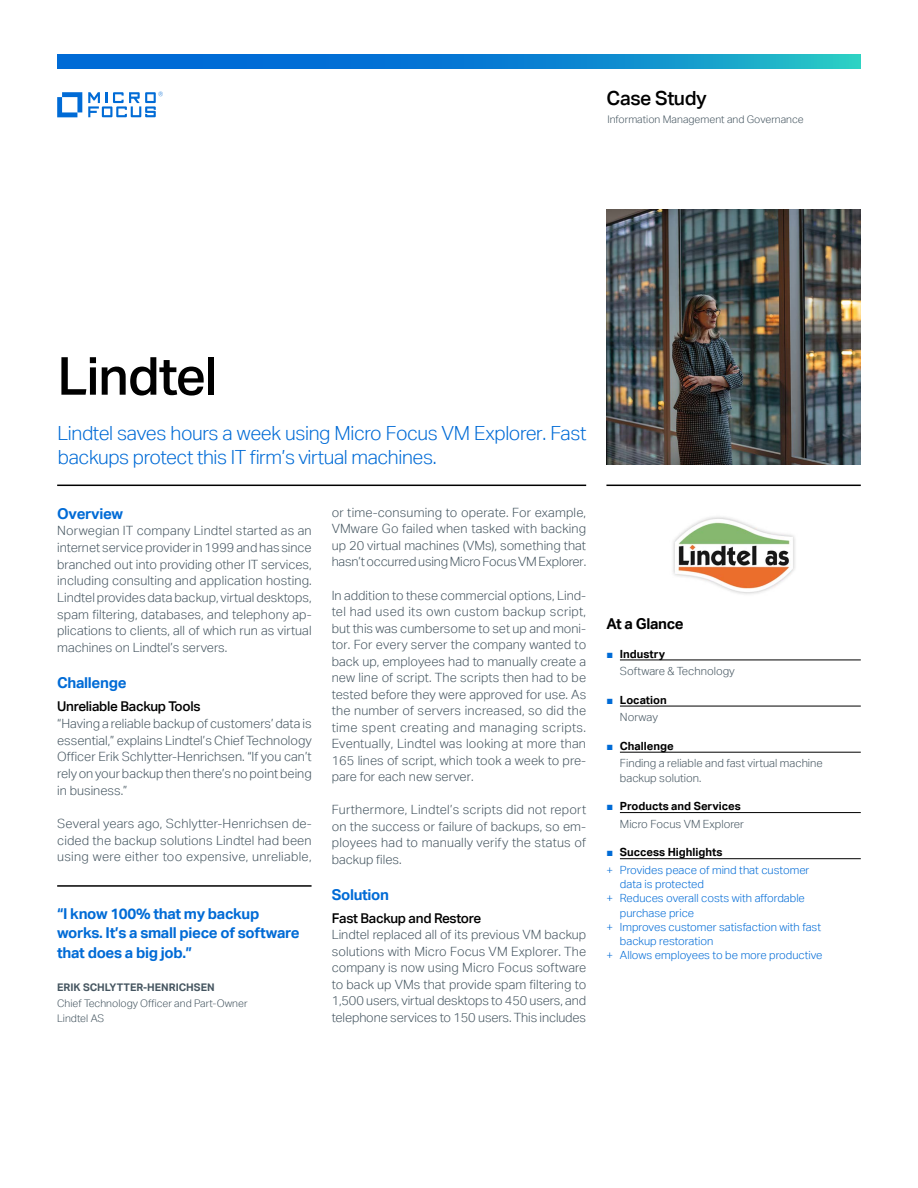
<style>
.page{position:relative;width:918px;height:1188px;background:#fff}
.page>*{position:absolute;margin:0;border:0;box-sizing:border-box;transform-origin:0 0}
.headline_35_38{font:500 52.5px "Aktiv Grotesk";letter-spacing:-.02em;color:#000}
.intro1_13_16-light_b{font:300 19.5px/24px "Aktiv Grotesk";letter-spacing:-.02em;color:#006bd6}
.collateral_name_13_1{font:500 19.5px "Aktiv Grotesk";letter-spacing:-.02em;color:#000}
.pull_quote_10_13-blu{font:700 15px/19.5px "Aktiv Grotesk";letter-spacing:-.02em;color:#006bd6}
.subhead_10_13-blue{font:700 15px "Aktiv Grotesk";letter-spacing:-.02em;color:#006bd6}
.subhead_10_13{font:700 15px "Aktiv Grotesk";letter-spacing:-.02em;color:#000}
.subhead_9_12_medium{font:500 13.5px "Aktiv Grotesk";letter-spacing:-.02em;color:#000}
.body_8_5_11-grey{font:300 12.75px/16.5px "Aktiv Grotesk";color:#455560;text-align:justify}
.t1{font:300 11.25px/14.2px "Aktiv Grotesk";color:#006bd6}
.caption_7_5_9_5_inde{font:300 11.25px/14.2px "Aktiv Grotesk";color:#455560}
.t2{font:700 11.25px "Aktiv Grotesk";color:#000}
.quote_company_7_9_5{font:300 10.5px "Aktiv Grotesk";color:#455560}
.caption_7_9_5-grey{font:300 10.5px "Aktiv Grotesk";color:#455560}
.quote_name_caps_7_11{font:700 10.5px "Aktiv Grotesk";color:#455560}
.s1{font-family:"Arial";font-weight:400;color:#006bd6}
</style>
<div class="page">
<hr style="left:57px;top:485px;width:529px;height:1px;background:#000">
<hr style="left:606px;top:485px;width:255px;height:1px;background:#000">
<img style="left:606px;top:210px;width:255px;height:254px">
<hr style="left:620px;top:660px;width:241px;height:1px;background:#000">
<hr style="left:620px;top:706px;width:241px;height:1px;background:#000">
<hr style="left:620px;top:752px;width:241px;height:1px;background:#000">
<hr style="left:620px;top:812px;width:241px;height:1px;background:#000">
<hr style="left:620px;top:858px;width:241px;height:1px;background:#000">
<img style="left:673px;top:517px;width:122px;height:77px">
<hr style="left:57px;top:885px;width:255px;height:2px;background:#000">
<svg style="left:57px;top:92px;width:25px;height:25px"></svg>
<svg style="left:88px;top:92px;width:75px;height:25px"></svg>
<svg style="left:57px;top:54px;width:804px;height:15px;background:#0b84d1"></svg>
<p class="collateral_name_13_1" style="left:607px;top:86px;width:102px">Case Study</p>
<p class="caption_7_9_5-grey" style="left:607px;top:113px;width:198px">Information Management and Governance</p>
<p class="headline_35_38" style="left:57px;top:344px;width:162px">Lindtel</p>
<p class="intro1_13_16-light_b" style="left:58px;top:421px;width:531px">Lindtel saves hours a week using Micro Focus VM Explorer. Fast backups protect this IT firm’s virtual machines.</p>
<p class="subhead_10_13-blue" style="left:57px;top:504px;width:67px">Overview</p>
<p class="body_8_5_11-grey" style="left:57px;top:522px;width:256px">Norwegian IT company Lindtel started as an internet service provider in 1999 and has since branched out into providing other IT services, including consulting and application hosting.<br>Lindtel provides data backup, virtual desktops, spam filtering, databases, and telephony ap&shy;plications to clients, all of which run as virtual machines on Lindtel’s servers.</p>
<p class="subhead_10_13-blue" style="left:57px;top:674px;width:71px">Challenge</p>
<p class="subhead_9_12_medium" style="left:57px;top:698px;width:145px">Unreliable Backup Tools</p>
<p class="body_8_5_11-grey" style="left:57px;top:715px;width:256px">“Having a reliable backup of customers’ data is essential,” explains Lindtel’s Chief Technology Officer Erik Schlytter-Henrichsen. “If you can’t rely on your backup then there’s no point being in business.”</p>
<p class="body_8_5_11-grey" style="left:57px;top:815px;width:256px">Several years ago, Schlytter-Henrichsen de&shy;cided the backup solutions Lindtel had been using were either too expensive, unreliable,</p>
<p class="pull_quote_10_13-blu" style="left:57px;top:903px;width:244px">“I know 100% that my backup works. It’s a small piece of software that does a big job.”</p>
<p class="quote_name_caps_7_11" style="left:57px;top:981px;width:159px">ERIK SCHLYTTER-HENRICHSEN</p>
<p class="quote_company_7_9_5" style="left:57px;top:998px;width:192px">Chief Technology Officer and Part-Owner</p>
<p class="quote_company_7_9_5" style="left:57px;top:1012px;width:49px">Lindtel AS</p>
<p class="body_8_5_11-grey" style="left:332px;top:504px;width:256px">or time-consuming to operate. For example, VMware Go failed when tasked with backing up 20 virtual machines (VMs), something that hasn’t occurred using Micro Focus VM Explorer.</p>
<p class="body_8_5_11-grey" style="left:332px;top:587px;width:256px">In addition to these commercial options, Lind&shy;tel had used its own custom backup script, but this was cumbersome to set up and moni&shy;tor. For every server the company wanted to back up, employees had to manually create a new line of script. The scripts then had to be tested before they were approved for use. As the number of servers increased, so did the time spent creating and managing scripts.<br>Eventually, Lindtel was looking at more than 165 lines of script, which took a week to pre&shy;pare for each new server.</p>
<p class="body_8_5_11-grey" style="left:332px;top:802px;width:256px">Furthermore, Lindtel’s scripts did not report on the success or failure of backups, so em&shy;ployees had to manually verify the status of backup files.</p>
<p class="subhead_10_13-blue" style="left:332px;top:885px;width:59px">Solution</p>
<p class="subhead_9_12_medium" style="left:332px;top:910px;width:151px">Fast Backup and Restore</p>
<p class="body_8_5_11-grey" style="left:332px;top:926px;width:256px">Lindtel replaced all of its previous VM backup solutions with Micro Focus VM Explorer. The company is now using Micro Focus software to back up VMs that provide spam filtering to 1,500 users, virtual desktops to 450 users, and telephone services to 150 users. This includes</p>
<p class="subhead_10_13" style="left:606px;top:614px;width:79px">At a Glance</p>
<p class="t2" style="left:606px;top:647px;width:60px"><span class="s1">■</span> Industry</p>
<p class="caption_7_5_9_5_inde" style="left:620px;top:664px;width:116px">Software &amp; Technology</p>
<p class="t2" style="left:606px;top:693px;width:62px"><span class="s1">■</span> Location</p>
<p class="caption_7_5_9_5_inde" style="left:620px;top:710px;width:40px">Norway</p>
<p class="t2" style="left:606px;top:739px;width:69px"><span class="s1">■</span> Challenge</p>
<p class="caption_7_5_9_5_inde" style="left:620px;top:756px;width:204px">Finding a reliable and fast virtual machine backup solution.</p>
<p class="t2" style="left:606px;top:799px;width:136px"><span class="s1">■</span> Products and Services</p>
<p class="caption_7_5_9_5_inde" style="left:620px;top:817px;width:126px">Micro Focus VM Explorer</p>
<p class="t2" style="left:606px;top:845px;width:118px"><span class="s1">■</span> Success Highlights</p>
<p class="t1" style="left:620px;top:863px;width:191px;text-indent:-14px">+ Provides peace of mind that customer data is protected</p>
<p class="t1" style="left:620px;top:891px;width:187px;text-indent:-14px">+ Reduces overall costs with affordable purchase price</p>
<p class="t1" style="left:620px;top:920px;width:203px;text-indent:-14px">+ Improves customer satisfaction with fast backup restoration</p>
<p class="t1" style="left:606px;top:948px;width:218px">+ Allows employees to be more productive</p>
</div>
